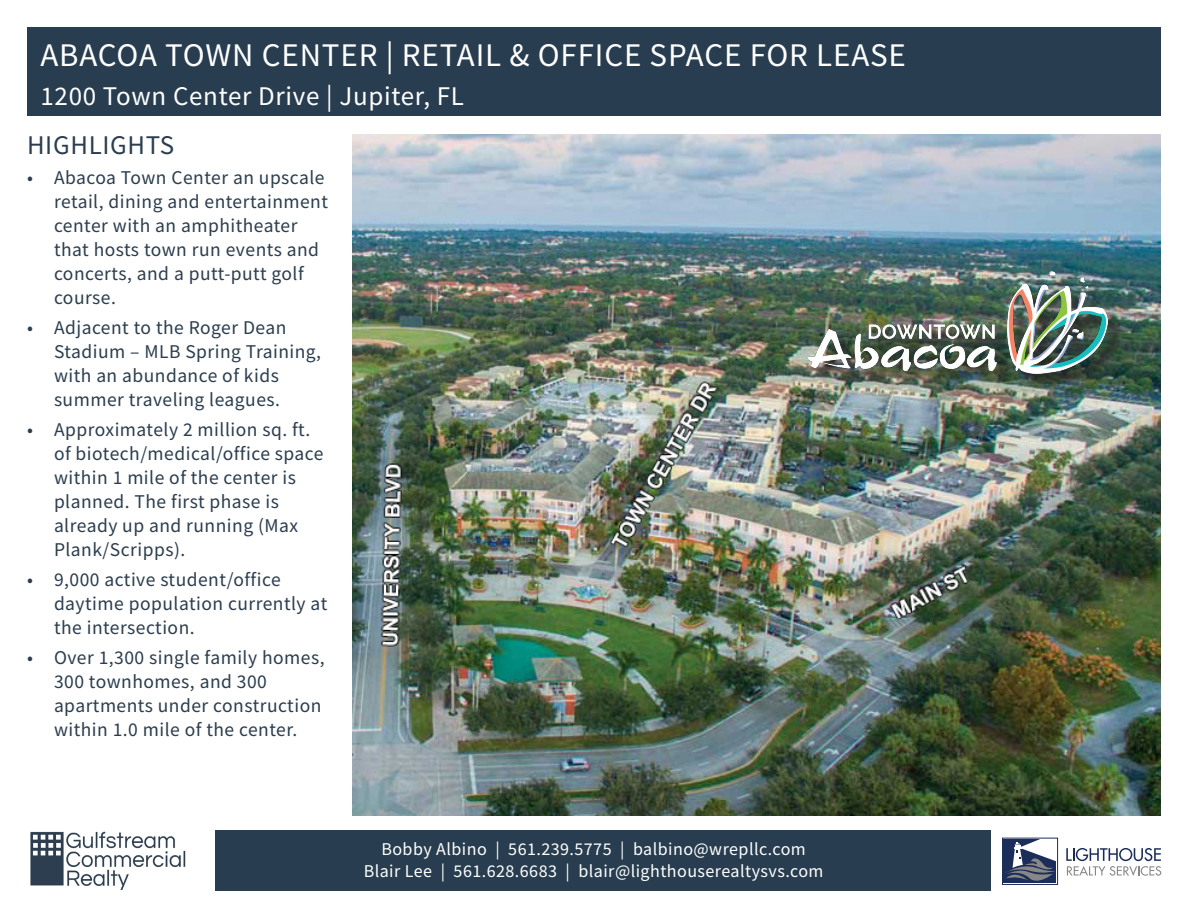
<style>
.page{position:relative;width:1188px;height:918px;background:#fff}
.page>*{position:absolute;margin:0;border:0;box-sizing:border-box;transform-origin:0 0}
.t1{font:33px "Source Sans Pro";letter-spacing:.025em;color:#fff}
.t2{font:27px "Source Sans Pro";letter-spacing:.025em;color:#fff}
.t3{font:27px "Source Sans Pro";letter-spacing:.025em;color:#2b3d4e}
.t4{font:19.5px/24px "Source Sans Pro";letter-spacing:.025em;color:#2b3d4e}
.t5{font:18px "Source Sans Pro";letter-spacing:.025em;color:#fff}
</style>
<div class="page">
<div style="left:215px;top:830px;width:775px;height:61px;background:#283d4f"></div>
<div style="left:27px;top:27px;width:1134px;height:89px;background:#283d4f"></div>
<img style="left:30px;top:832px;width:156px;height:58px">
<img style="left:352px;top:134px;width:809px;height:681px">
<svg style="left:1004px;top:840px;width:52px;height:43px"></svg>
<div style="left:1002px;top:838px;width:56px;height:47px;border:1px solid #1a2e59"></div>
<svg style="left:1066px;top:848px;width:95px;height:28px"></svg>
<div style="left:810px;top:274px;width:316px;height:117px;background:#231f20;opacity:.75"></div>
<img style="left:807px;top:272px;width:301px;height:101px">
<p class="t1" style="left:40px;top:34px;width:867px">ABACOA TOWN CENTER | RETAIL &amp; OFFICE SPACE FOR LEASE</p>
<p class="t2" style="left:40px;top:79px;width:425px">1200 Town Center Drive | Jupiter, FL</p>
<p class="t3" style="left:27px;top:128px;width:149px">HIGHLIGHTS</p>
<p class="t4" style="left:54px;top:166px;width:276px;text-indent:-27px">• Abacoa Town Center an upscale retail, dining and entertainment center with an amphitheater that hosts town run events and concerts, and a putt-putt golf course.</p>
<p class="t4" style="left:54px;top:316px;width:269px;text-indent:-27px">• Adjacent to the Roger Dean<br>Stadium – MLB Spring Training, with an abundance of kids summer traveling leagues.</p>
<p class="t4" style="left:54px;top:418px;width:271px;text-indent:-27px">• Approximately 2 million sq. ft. of biotech/medical/office space within 1 mile of the center is planned. The first phase is already up and running (Max<br>Plank/Scripps).</p>
<p class="t4" style="left:54px;top:568px;width:275px;text-indent:-27px">• 9,000 active student/office daytime population currently at the intersection.</p>
<p class="t4" style="left:54px;top:646px;width:272px;text-indent:-27px">• Over 1,300 single family homes,<br>300 townhomes, and 300 apartments under construction within 1.0 mile of the center.</p>
<p class="t5" style="left:381px;top:838px;width:426px">Bobby Albino | 561.239.5775 | balbino@wrepllc.com</p>
<p class="t5" style="left:364px;top:859px;width:461px">Blair Lee | 561.628.6683 | blair@lighthouserealtysvs.com</p>
</div>
